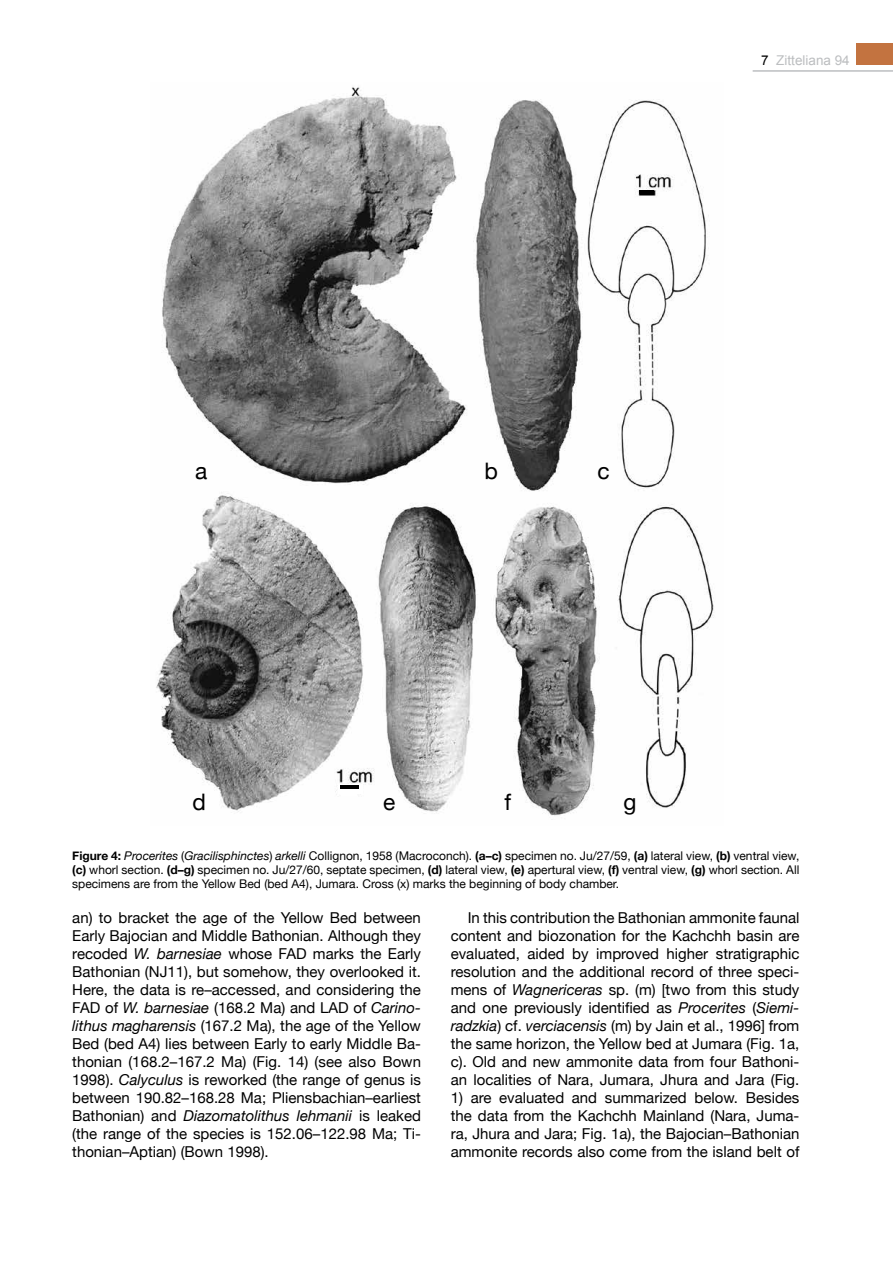
<style>
.page{position:relative;width:893px;height:1263px;background:#fff}
.page>*{position:absolute;margin:0;border:0;box-sizing:border-box;transform-origin:0 0}
.t1{font:22.8px "Helvetica Neue";color:#000}
.t2{font:15px/18px "Helvetica Neue";color:#000;text-align:justify}
.t3{font:13.5px "Arial";color:#bcbec0}
.t4{font:12px/14.4px "Helvetica Neue";color:#000;text-align:justify}
.s1{color:#000}
.s2{font-weight:700}
.s3{font-style:italic}
</style>
<div class="page">
<div style="left:856px;top:43px;width:37px;height:22px;background:#c37340"></div>
<hr style="left:753px;top:70px;width:140px;height:2px;background:#bcbec0">
<img style="left:156px;top:87px;width:558px;height:729px">
<svg style="left:338px;top:784px;width:25px;height:9px"></svg>
<hr style="left:340px;top:786px;width:19px;height:3px;background:#000">
<hr style="left:639px;top:190px;width:15px;height:4px;background:#000">
<p class="t3" style="left:761px;top:52px;width:90px"><span class="s1">7</span> Zitteliana 94</p>
<h1 class="t1" style="left:195px;top:454px;width:14px">a</h1>
<h1 class="t1" style="left:484px;top:454px;width:15px">b</h1>
<h1 class="t1" style="left:597px;top:454px;width:14px">c</h1>
<h1 class="t1" style="left:192px;top:785px;width:15px">d</h1>
<h1 class="t1" style="left:383px;top:785px;width:14px">e</h1>
<h1 class="t1" style="left:504px;top:785px;width:8px">f</h1>
<h1 class="t1" style="left:623px;top:785px;width:15px">g</h1>
<p class="t4" style="left:72px;top:849px;width:729px"><span class="s2">Figure 4:</span> <span class="s3">Procerites</span> (<span class="s3">Gracilisphinctes</span>) <span class="s3">arkelli</span> Collignon, 1958 (Macroconch). <span class="s2">(a–c)</span> specimen no. Ju/27/59, <span class="s2">(a)</span> lateral view, <span class="s2">(b)</span> ventral view, <span class="s2">(c)</span> whorl section. <span class="s2">(d–g)</span> specimen no. Ju/27/60, septate specimen, <span class="s2">(d)</span> lateral view, <span class="s2">(e)</span> apertural view, <span class="s2">(f)</span> ventral view, <span class="s2">(g)</span> whorl section. All specimens are from the Yellow Bed (bed A4), Jumara. Cross (x) marks the beginning of body chamber.</p>
<p class="t2" style="left:72px;top:910px;width:350px">an) to bracket the age of the Yellow Bed between Early Bajocian and Middle Bathonian. Although they recoded <span class="s3">W. barnesiae</span> whose FAD marks the Early Bathonian (NJ11), but somehow, they overlooked it.<br>Here, the data is re–accessed, and considering the FAD of <span class="s3">W. barnesiae</span> (168.2 Ma) and LAD of <span class="s3">Carino&shy;lithus magharensis</span> (167.2 Ma), the age of the Yellow Bed (bed A4) lies between Early to early Middle Ba&shy;thonian (168.2–167.2 Ma) (Fig. 14) (see also Bown 1998). <span class="s3">Calyculus</span> is reworked (the range of genus is between 190.82–168.28 Ma; Pliensbachian–earliest Bathonian) and <span class="s3">Diazomatolithus lehmanii</span> is leaked (the range of the species is 152.06–122.98 Ma; Ti&shy;thonian–Aptian) (Bown 1998).</p>
<p class="t2" style="left:451px;top:910px;width:350px;text-indent:17px">In this contribution the Bathonian ammonite faunal content and biozonation for the Kachchh basin are evaluated, aided by improved higher stratigraphic resolution and the additional record of three speci&shy;mens of <span class="s3">Wagnericeras</span> sp. (m) [two from this study and one previously identified as <span class="s3">Procerites</span> (<span class="s3">Siemi&shy;radzkia</span>) cf. <span class="s3">verciacensis</span> (m) by Jain et al., 1996] from the same horizon, the Yellow bed at Jumara (Fig. 1a, c). Old and new ammonite data from four Bathoni&shy;an localities of Nara, Jumara, Jhura and Jara (Fig.</p>
<p class="t2" style="left:451px;top:1090px;width:350px">1) are evaluated and summarized below. Besides the data from the Kachchh Mainland (Nara, Juma&shy;ra, Jhura and Jara; Fig. 1a), the Bajocian–Bathonian ammonite records also come from the island belt of</p>
</div>
